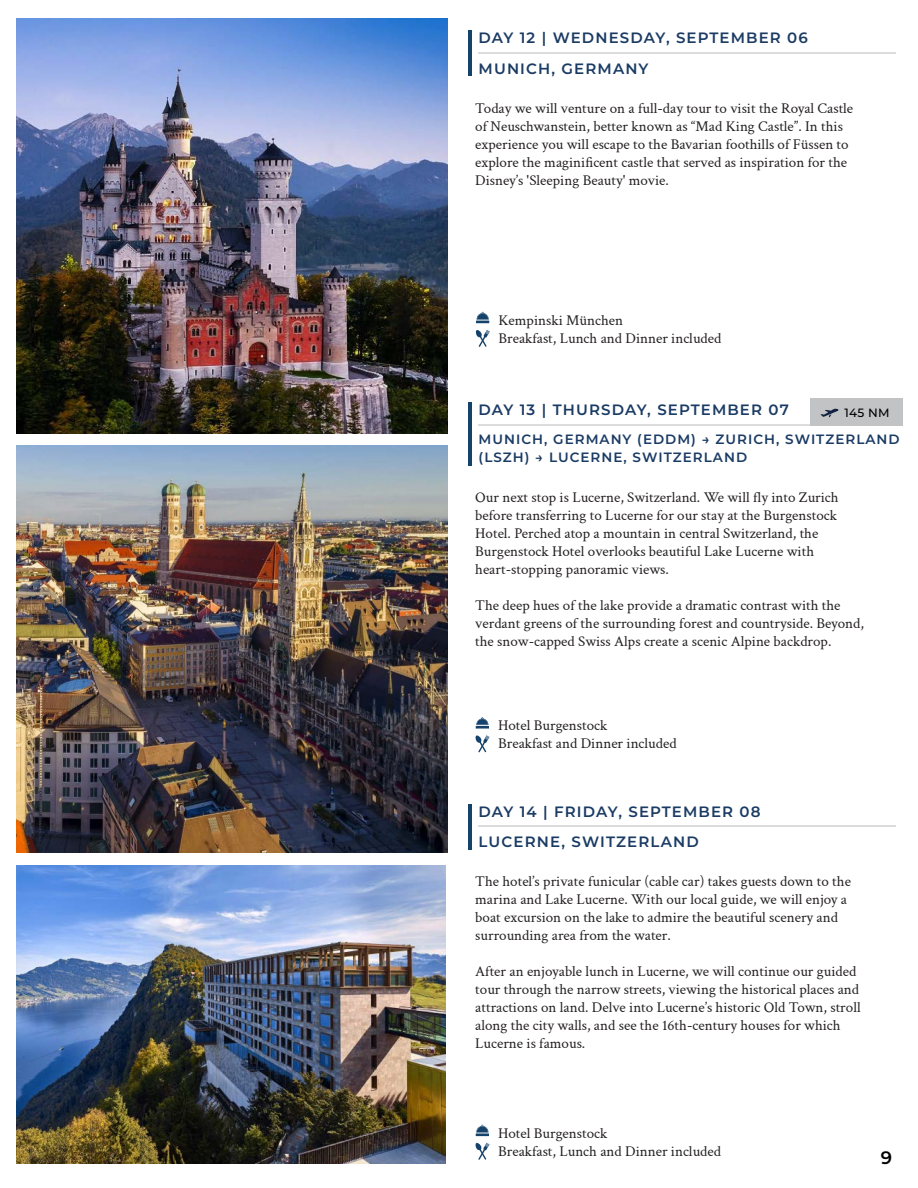
<style>
.page{position:relative;width:918px;height:1188px;background:#fff}
.page>*{position:absolute;margin:0;border:0;box-sizing:border-box;transform-origin:0 0}
.t1{font:600 18px "Montserrat";color:#000}
.t2{font:15px/18px "Crimson Text";color:#231f20}
.t3{font:600 15px "Montserrat";letter-spacing:.075em;color:#1a3b64}
.t4{font:600 13.5px/17.7px "Montserrat";letter-spacing:.075em;color:#1a3b64}
.t5{font:500 12px "Montserrat";color:#000}
</style>
<div class="page">
<hr style="left:478px;top:52px;width:418px;height:2px;background:#737373">
<svg style="left:476px;top:312px;width:13px;height:11px"></svg>
<svg style="left:475px;top:329px;width:15px;height:18px"></svg>
<hr style="left:468px;top:30px;width:4px;height:46px;background:#15426b">
<hr style="left:478px;top:424px;width:363px;height:2px;background:#737373">
<svg style="left:476px;top:717px;width:13px;height:12px"></svg>
<svg style="left:475px;top:735px;width:14px;height:17px"></svg>
<hr style="left:468px;top:402px;width:4px;height:64px;background:#15426b">
<hr style="left:478px;top:826px;width:418px;height:1px;background:#737373">
<svg style="left:476px;top:1125px;width:13px;height:11px"></svg>
<svg style="left:475px;top:1142px;width:14px;height:18px"></svg>
<hr style="left:468px;top:804px;width:4px;height:45px;background:#15426b">
<img style="left:16px;top:865px;width:430px;height:299px">
<div style="left:811px;top:398px;width:92px;height:28px;background:#c2c3c4"></div>
<svg style="left:821px;top:409px;width:18px;height:8px"></svg>
<img style="left:16px;top:445px;width:431px;height:408px">
<img style="left:16px;top:19px;width:431px;height:415px">
<p class="t3" style="left:478px;top:27px;width:331px">DAY 12 | WEDNESDAY, SEPTEMBER 06</p>
<p class="t3" style="left:479px;top:58px;width:171px">MUNICH, GERMANY</p>
<p class="t2" style="left:475px;top:98px;width:380px">Today we will venture on a full-day tour to visit the Royal Castle of Neuschwanstein, better known as “Mad King Castle”. In this experience you will escape to the Bavarian foothills of Füssen to explore the maginificent castle that served as inspiration for the Disney’s 'Sleeping Beauty' movie.</p>
<p class="t2" style="left:498px;top:310px;width:224px">Kempinski München<br>Breakfast, Lunch and Dinner included</p>
<p class="t3" style="left:478px;top:399px;width:312px">DAY 13 | THURSDAY, SEPTEMBER 07</p>
<p class="t5" style="left:844px;top:405px;width:47px">145 NM</p>
<p class="t4" style="left:479px;top:430px;width:423px">MUNICH, GERMANY (EDDM) → ZURICH, SWITZERLAND (LSZH) → LUCERNE, SWITZERLAND</p>
<p class="t2" style="left:475px;top:488px;width:365px">Our next stop is Lucerne, Switzerland. We will fly into Zurich before transferring to Lucerne for our stay at the Burgenstock Hotel. Perched atop a mountain in central Switzerland, the Burgenstock Hotel overlooks beautiful Lake Lucerne with heart-stopping panoramic views.</p>
<p class="t2" style="left:475px;top:596px;width:390px">The deep hues of the lake provide a dramatic contrast with the verdant greens of the surrounding forest and countryside. Beyond, the snow-capped Swiss Alps create a scenic Alpine backdrop.</p>
<p class="t2" style="left:498px;top:716px;width:180px">Hotel Burgenstock<br>Breakfast and Dinner included</p>
<p class="t3" style="left:478px;top:801px;width:284px">DAY 14 | FRIDAY, SEPTEMBER 08</p>
<p class="t3" style="left:479px;top:831px;width:222px">LUCERNE, SWITZERLAND</p>
<p class="t2" style="left:475px;top:872px;width:377px">The hotel’s private funicular (cable car) takes guests down to the marina and Lake Lucerne. With our local guide, we will enjoy a boat excursion on the lake to admire the beautiful scenery and surrounding area from the water.</p>
<p class="t2" style="left:475px;top:962px;width:387px">After an enjoyable lunch in Lucerne, we will continue our guided tour through the narrow streets, viewing the historical places and attractions on land. Delve into Lucerne’s historic Old Town, stroll along the city walls, and see the 16th-century houses for which Lucerne is famous.</p>
<p class="t2" style="left:498px;top:1123px;width:224px">Hotel Burgenstock<br>Breakfast, Lunch and Dinner included</p>
<p class="t1" style="left:881px;top:1144px;width:13px">9</p>
</div>
